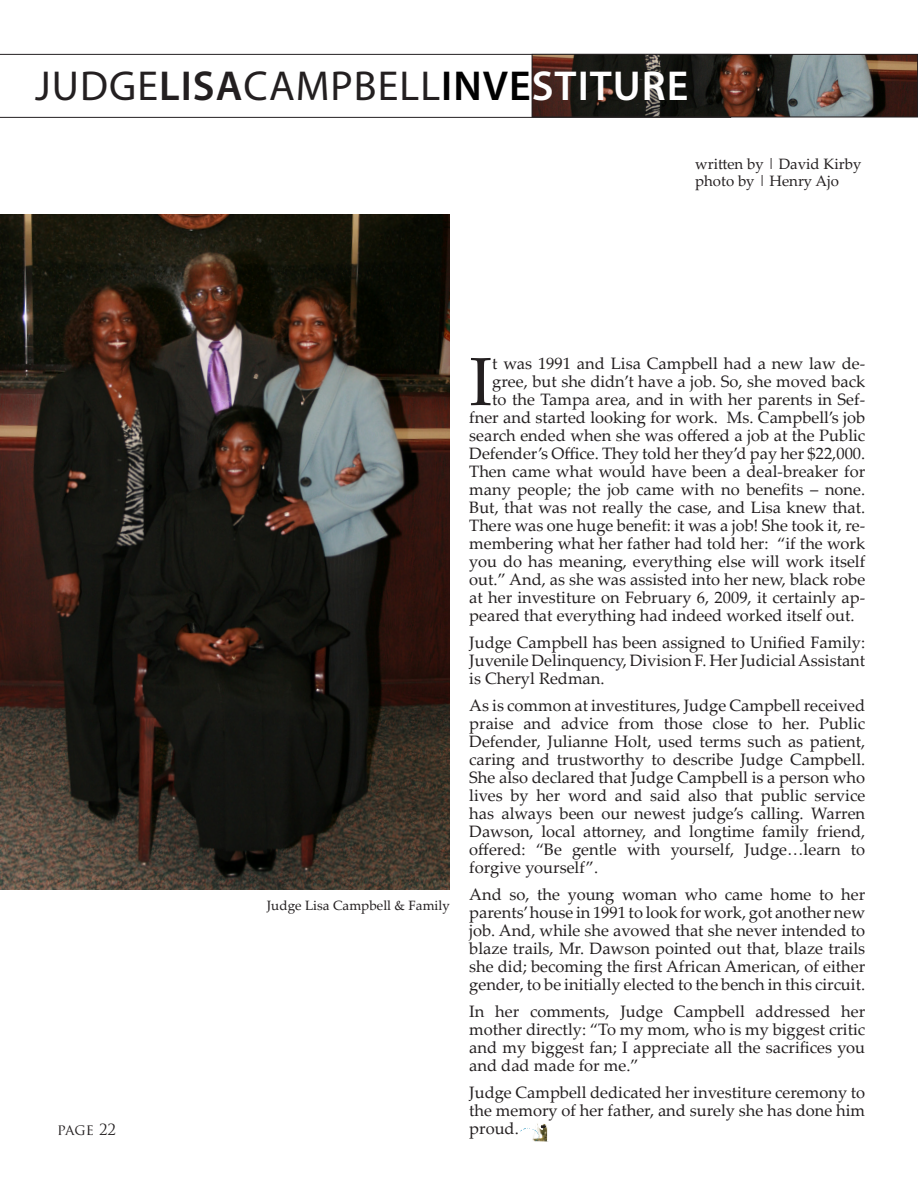
<style>
.page{position:relative;width:918px;height:1188px;background:#fff}
.page>*{position:absolute;margin:0;border:0;box-sizing:border-box;transform-origin:0 0}
.Drop_Cap{font:68.25px "Palatino Linotype";color:#231f20}
.t1{font:42px "Myriad Pro";letter-spacing:.025em;color:#231f20}
.Drop_Cap-2{font:16.5px/18px "Palatino Linotype";color:#231f20;text-align:justify}
.t2{font:15px "Palatino Linotype";color:#231f20}
.t3{font:15px "Trajan Pro";color:#231f20}
.t4{font:13.5px "Palatino Linotype";color:#231f20}
.s1{font-weight:600}
.s2{font-weight:600;color:#000}
.s3{font-weight:600;color:#fff}
</style>
<div class="page">
<svg style="left:0;top:54px;width:731px;height:64px"></svg>
<img style="left:534px;top:56px;width:382px;height:59px">
<div style="left:532px;top:54px;width:386px;height:63px;border:1px solid #231f20"></div>
<svg style="left:520px;top:1123px;width:28px;height:19px"></svg>
<img style="left:0;top:214px;width:450px;height:675px">
<p class="t1" style="left:35px;top:60px;width:655px">JUDGE<span class="s1">LISA</span>CAMPBELL<span class="s2">INVE</span><span class="s3">STITURE</span></p>
<p class="t2" style="left:695px;top:154px;width:168px">written by | David Kirby</p>
<p class="t2" style="left:695px;top:170px;width:145px">photo by | Henry Ajo</p>
<p class="t3" style="left:57px;top:1120px;width:61px">page 22</p>
<p class="t4" style="left:267px;top:896px;width:185px">Judge Lisa Campbell &amp; Family</p>
<p class="Drop_Cap" style="left:469px;top:333px;width:24px">I</p>
<p class="Drop_Cap-2" style="left:492px;top:354px;width:375px">t was 1991 and Lisa Campbell had a new law de-</p>
<p class="Drop_Cap-2" style="left:492px;top:372px;width:374px">gree, but she didn’t have a job. So, she moved back</p>
<p class="Drop_Cap-2" style="left:492px;top:390px;width:375px">to the Tampa area, and in with her parents in Sef-</p>
<p class="Drop_Cap-2" style="left:469px;top:408px;width:397px">fner and started looking for work. Ms. Campbell’s job</p>
<p class="Drop_Cap-2" style="left:469px;top:426px;width:397px">search ended when she was offered a job at the Public</p>
<p class="Drop_Cap-2" style="left:469px;top:444px;width:398px">Defender’s Office. They told her they’d pay her $22,000.</p>
<p class="Drop_Cap-2" style="left:469px;top:462px;width:397px">Then came what would have been a deal-breaker for</p>
<p class="Drop_Cap-2" style="left:469px;top:480px;width:397px">many people; the job came with no benefits – none.</p>
<p class="Drop_Cap-2" style="left:469px;top:498px;width:397px">But, that was not really the case, and Lisa knew that.</p>
<p class="Drop_Cap-2" style="left:469px;top:516px;width:397px">There was one huge benefit: it was a job! She took it, re-</p>
<p class="Drop_Cap-2" style="left:469px;top:534px;width:398px">membering what her father had told her: “if the work</p>
<p class="Drop_Cap-2" style="left:469px;top:552px;width:398px">you do has meaning, everything else will work itself</p>
<p class="Drop_Cap-2" style="left:469px;top:570px;width:397px">out.” And, as she was assisted into her new, black robe</p>
<p class="Drop_Cap-2" style="left:469px;top:588px;width:397px">at her investiture on February 6, 2009, it certainly ap-</p>
<p class="Drop_Cap-2" style="left:469px;top:606px;width:387px">peared that everything had indeed worked itself out.</p>
<p class="Drop_Cap-2" style="left:469px;top:633px;width:398px">Judge Campbell has been assigned to Unified Family:<br>Juvenile Delinquency, Division F. Her Judicial Assistant is Cheryl Redman.</p>
<p class="Drop_Cap-2" style="left:469px;top:696px;width:398px">As is common at investitures, Judge Campbell received praise and advice from those close to her. Public Defender, Julianne Holt, used terms such as patient, caring and trustworthy to describe Judge Campbell.<br>She also declared that Judge Campbell is a person who lives by her word and said also that public service has always been our newest judge’s calling. Warren Dawson, local attorney, and longtime family friend, offered: “Be gentle with yourself, Judge…learn to forgive yourself”.</p>
<p class="Drop_Cap-2" style="left:469px;top:885px;width:398px">And so, the young woman who came home to her parents’ house in 1991 to look for work, got another new job. And, while she avowed that she never intended to blaze trails, Mr. Dawson pointed out that, blaze trails she did; becoming the first African American, of either gender, to be initially elected to the bench in this circuit.</p>
<p class="Drop_Cap-2" style="left:469px;top:1002px;width:397px">In her comments, Judge Campbell addressed her mother directly: “To my mom, who is my biggest critic and my biggest fan; I appreciate all the sacrifices you and dad made for me.”</p>
<p class="Drop_Cap-2" style="left:469px;top:1083px;width:397px">Judge Campbell dedicated her investiture ceremony to the memory of her father, and surely she has done him proud.</p>
</div>
